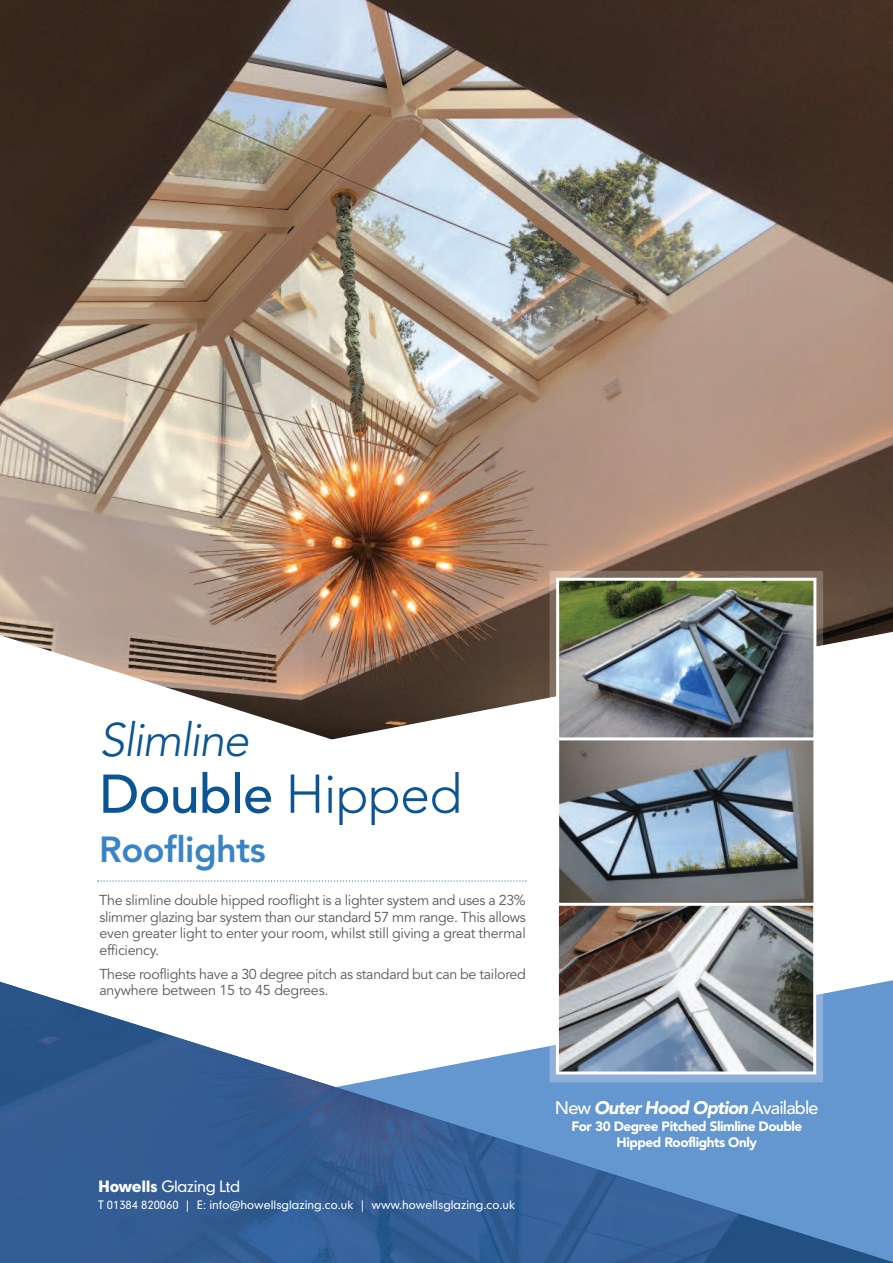
<style>
.page{position:relative;width:893px;height:1263px;background:#fff}
.page>*{position:absolute;margin:0;border:0;box-sizing:border-box;transform-origin:0 0}
.t1{font:500 54px "Avenir";letter-spacing:-.015em;color:#0b5595}
.t2{font:italic 300 46.5px "Avenir";letter-spacing:-.04em;color:#0b5595}
.t3{font:800 36px "Avenir";letter-spacing:-.015em;color:#3984c5}
.t4{font:italic 900 18px "Avenir";letter-spacing:-.04em;color:#fff}
.t5{font:15px "Geometric 706 BT Medium B";letter-spacing:-.025em;color:#fff}
.t6{font:14.25px/16.5px "Avenir";letter-spacing:-.015em;color:#57585a;text-align:justify}
.t7{font:900 13.5px/16.5px "Avenir";letter-spacing:-.035em;color:#fff;text-align:center}
.t8{font:11.25px "Geometric 706 BT Medium B";color:#fff}
.s1{font-weight:300}
.s2{font-family:"Geometric 706 BT Black B"}
.s3{font-weight:500;font-style:normal}
</style>
<div class="page">
<img style="left:0;top:0;width:893px;height:629px">
<svg style="left:0;top:631px;width:893px;height:251px"></svg>
<svg style="left:97px;top:880px;width:429px;height:2px"></svg>
<img style="left:0;top:981px;width:893px;height:282px">
<img style="left:549px;top:571px;width:274px;height:74px">
<svg style="left:549px;top:645px;width:274px;height:163px"></svg>
<svg style="left:549px;top:808px;width:274px;height:186px"></svg>
<svg style="left:549px;top:994px;width:274px;height:88px;background:#9fbce0"></svg>
<img style="left:560px;top:740px;width:252px;height:330px">
<div style="left:556px;top:901px;width:260px;height:173px;border:3px solid #fff"></div>
<div style="left:556px;top:736px;width:260px;height:170px;border:3px solid #fff"></div>
<img style="left:560px;top:582px;width:252px;height:154px">
<div style="left:556px;top:578px;width:260px;height:162px;border:3px solid #fff"></div>
<h2 class="t2" style="left:99px;top:721px;width:151px">Slimline</h2>
<h1 class="t1" style="left:99px;top:772px;width:364px">Double <span class="s1">Hipped</span></h1>
<h3 class="t3" style="left:99px;top:835px;width:168px">Rooflights</h3>
<p class="t6" style="left:99px;top:893px;width:428px">The slimline double hipped rooflight is a lighter system and uses a 23% slimmer glazing bar system than our standard 57 mm range. This allows even greater light to enter your room, whilst still giving a great thermal efficiency.</p>
<p class="t6" style="left:99px;top:966px;width:428px">These rooflights have a 30 degree pitch as standard but can be tailored anywhere between 15 to 45 degrees.</p>
<p class="t5" style="left:98px;top:1181px;width:144px"><span class="s2">Howells</span> Glazing Ltd</p>
<p class="t8" style="left:98px;top:1200px;width:419px">T 01384 820060 | E: info@howellsglazing.co.uk | www.howellsglazing.co.uk</p>
<p class="t4" style="left:555px;top:1101px;width:265px"><span class="s3">New</span> Outer Hood Option <span class="s3">Available</span></p>
<p class="t7" style="left:571px;top:1119px;width:232px">For 30 Degree Pitched Slimline Double<br>Hipped Rooflights Only</p>
</div>
